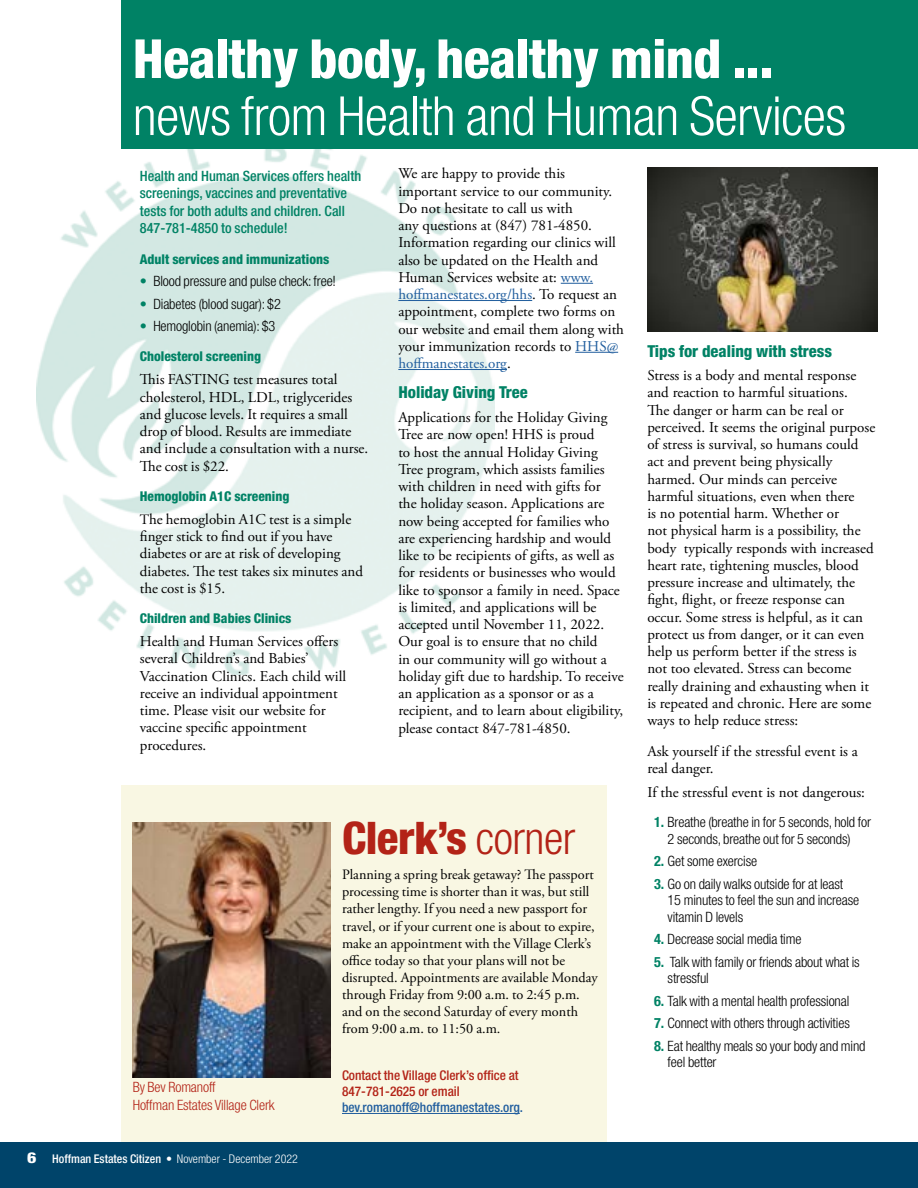
<style>
.page{position:relative;width:918px;height:1188px;background:#fff}
.page>*{position:absolute;margin:0;border:0;box-sizing:border-box;transform-origin:0 0}
.t1{font:300 condensed 54px "Helvetica Neue LT Std";letter-spacing:-.01em;color:#fff}
.t2{font:800 condensed 54px "Helvetica Neue LT Std";letter-spacing:-.01em;color:#fff}
.t3{font:800 condensed 45px "Helvetica Neue LT Std";letter-spacing:-.01em;color:#b32317}
.t4{font:800 condensed 16.5px "Helvetica Neue LT Std";color:#008265}
.t5{font:15px/17.2px "Adobe Garamond Pro";color:#000}
.t6{font:300 condensed 14.25px/16.5px "Helvetica Neue LT Std";letter-spacing:-.01em;color:#000}
.t7{font:14.25px/17.1px "Adobe Garamond Pro";color:#000}
.t8{font:500 condensed 14.25px/17.2px "Helvetica Neue LT Std";color:#008265}
.t9{font:300 condensed 14.25px/17.2px "Helvetica Neue LT Std";letter-spacing:-.01em;color:#b32317}
.t10{font:800 condensed 13.5px "Helvetica Neue LT Std";color:#008265}
.t11{font:500 condensed 13.35px/16.2px "Helvetica Neue LT Std";color:#b32317}
.t12{font:500 condensed 13.35px "Helvetica Neue LT Std";color:#215e9e}
.t13{font:300 condensed 12px "Helvetica Neue LT Std";color:#fff}
.s1{color:#008265}
.s2{font-size:14.25px}
.s3{color:#215e9e}
.s4{font-weight:800;font-size:15px}
.s5{font-weight:500}
.s6{font-weight:300}
.s7{font-weight:700;color:#008265}
</style>
<div class="page">
<div style="left:122px;top:785px;width:485px;height:369px;background:#f9f7e3"></div>
<div style="left:0;top:1143px;width:918px;height:45px;background:#00446a"></div>
<img style="left:36px;top:135px;width:459px;height:540px">
<div style="left:122px;top:0;width:796px;height:148px;background:#008265"></div>
<hr style="left:342px;top:1113px;width:178px;height:1px;background:#215e9e">
<img style="left:133px;top:822px;width:198px;height:256px">
<hr style="left:561px;top:283px;width:32px;height:1px;background:#215e9e">
<hr style="left:398px;top:300px;width:134px;height:1px;background:#215e9e">
<hr style="left:575px;top:352px;width:43px;height:1px;background:#215e9e">
<hr style="left:398px;top:369px;width:109px;height:1px;background:#215e9e">
<img style="left:647px;top:167px;width:231px;height:165px">
<h1 class="t2" style="left:133px;top:25px;width:642px">Healthy body, healthy mind ...</h1>
<h1 class="t1" style="left:133px;top:85px;width:715px">news from Health and Human Services</h1>
<p class="t8" style="left:140px;top:167px;width:223px">Health and Human Services offers health screenings, vaccines and preventative tests for both adults and children. Call 847-781-4850 to schedule!</p>
<p class="t10" style="left:140px;top:251px;width:191px">Adult services and immunizations</p>
<p class="t6" style="left:140px;top:273px;width:198px"><span class="s1">•</span> Blood pressure and pulse check: free!</p>
<p class="t6" style="left:140px;top:295px;width:142px"><span class="s1">•</span> Diabetes (blood sugar): $2</p>
<p class="t6" style="left:140px;top:318px;width:137px"><span class="s1">•</span> Hemoglobin (anemia): $3</p>
<p class="t10" style="left:140px;top:348px;width:123px">Cholesterol screening</p>
<p class="t5" style="left:140px;top:372px;width:230px">This FASTING test measures total cholesterol, HDL, LDL, triglycerides and glucose levels. It requires a small drop of blood. Results are immediate and include a consultation with a nurse.<br>The cost is $22.</p>
<p class="t10" style="left:140px;top:488px;width:151px">Hemoglobin A1C screening</p>
<p class="t5" style="left:140px;top:511px;width:225px"><span class="s2">T</span>he hemoglobin A1C test is a simple finger stick to find out if you have diabetes or are at risk of developing diabetes. The test takes six minutes and the cost is $15.</p>
<p class="t10" style="left:140px;top:610px;width:153px">Children and Babies Clinics</p>
<p class="t5" style="left:140px;top:633px;width:208px">Health and Human Services offers several Children’s and Babies’<br>Vaccination Clinics. Each child will receive an individual appointment time. Please visit our website for vaccine specific appointment procedures.</p>
<p class="t5" style="left:398px;top:165px;width:227px">We are happy to provide this important service to our community.<br>Do not hesitate to call us with<br>any questions at (847) 781-4850.<br>Information regarding our clinics will also be updated on the Health and Human Services website at: <span class="s3">www. hoffmanestates.org/hhs</span>. To request an appointment, complete two forms on our website and email them along with your immunization records to <span class="s3">HHS@ hoffmanestates.org</span>.</p>
<p class="t4" style="left:398px;top:382px;width:131px">Holiday Giving Tree</p>
<p class="t5" style="left:398px;top:409px;width:227px">Applications for the Holiday Giving Tree are now open! HHS is proud<br>to host the annual Holiday Giving Tree program, which assists families with children in need with gifts for<br>the holiday season. Applications are now being accepted for families who are experiencing hardship and would like to be recipients of gifts, as well as for residents or businesses who would like to sponsor a family in need. Space is limited, and applications will be accepted until November 11, 2022.<br>Our goal is to ensure that no child<br>in our community will go without a holiday gift due to hardship. To receive an application as a sponsor or as a recipient, and to learn about eligibility, please contact 847-781-4850.</p>
<p class="t9" style="left:133px;top:1079px;width:143px">By Bev Romanoff<br>Hoffman Estates Village Clerk</p>
<p class="t13" style="left:27px;top:1152px;width:273px"><span class="s4">6</span> <span class="s5">Hoffman Estates Citizen</span> • November - December 2022</p>
<h2 class="t3" style="left:342px;top:811px;width:235px">Clerk’s <span class="s6">corner</span></h2>
<p class="t7" style="left:342px;top:867px;width:257px">Planning a spring break getaway? The passport processing time is shorter than it was, but still rather lengthy. If you need a new passport for travel, or if your current one is about to expire, make an appointment with the Village Clerk’s office today so that your plans will not be disrupted. Appointments are available Monday through Friday from 9:00 a.m. to 2:45 p.m. and on the second Saturday of every month from 9:00 a.m. to 11:50 a.m.</p>
<p class="t11" style="left:342px;top:1067px;width:178px">Contact the Village Clerk’s office at<br>847-781-2625 or email</p>
<p class="t12" style="left:342px;top:1099px;width:183px">bev.romanoff@hoffmanestates.org.</p>
<p class="t4" style="left:647px;top:341px;width:186px">Tips for dealing with stress</p>
<p class="t5" style="left:647px;top:367px;width:229px">Stress is a body and mental response and reaction to harmful situations.<br>The danger or harm can be real or perceived. It seems the original purpose of stress is survival, so humans could act and prevent being physically harmed. Our minds can perceive harmful situations, even when there<br>is no potential harm. Whether or<br>not physical harm is a possibility, the body typically responds with increased heart rate, tightening muscles, blood pressure increase and ultimately, the fight, flight, or freeze response can occur. Some stress is helpful, as it can protect us from danger, or it can even help us perform better if the stress is not too elevated. Stress can become really draining and exhausting when it is repeated and chronic. Here are some ways to help reduce stress:</p>
<p class="t5" style="left:647px;top:743px;width:212px">Ask yourself if the stressful event is a real danger.</p>
<p class="t5" style="left:647px;top:784px;width:219px">If the stressful event is not dangerous:</p>
<p class="t6" style="left:654px;top:814px;width:218px;text-align:center"><span class="s7">1.</span> Breathe (breathe in for 5 seconds, hold for<br>2 seconds, breathe out for 5 seconds)</p>
<p class="t6" style="left:654px;top:853px;width:105px"><span class="s7">2.</span> Get some exercise</p>
<p class="t6" style="left:668px;top:875px;width:193px;text-indent:-13px"><span class="s7">3.</span> Go on daily walks outside for at least<br>15 minutes to feel the sun and increase vitamin D levels</p>
<p class="t6" style="left:654px;top:931px;width:149px"><span class="s7">4.</span> Decrease social media time</p>
<p class="t6" style="left:668px;top:953px;width:194px;text-indent:-13px"><span class="s7">5.</span> Talk with family or friends about what is stressful</p>
<p class="t6" style="left:654px;top:992px;width:197px"><span class="s7">6.</span> Talk with a mental health professional</p>
<p class="t6" style="left:654px;top:1015px;width:197px"><span class="s7">7.</span> Connect with others through activities</p>
<p class="t6" style="left:668px;top:1037px;width:199px;text-indent:-13px"><span class="s7">8.</span> Eat healthy meals so your body and mind feel better</p>
</div>
